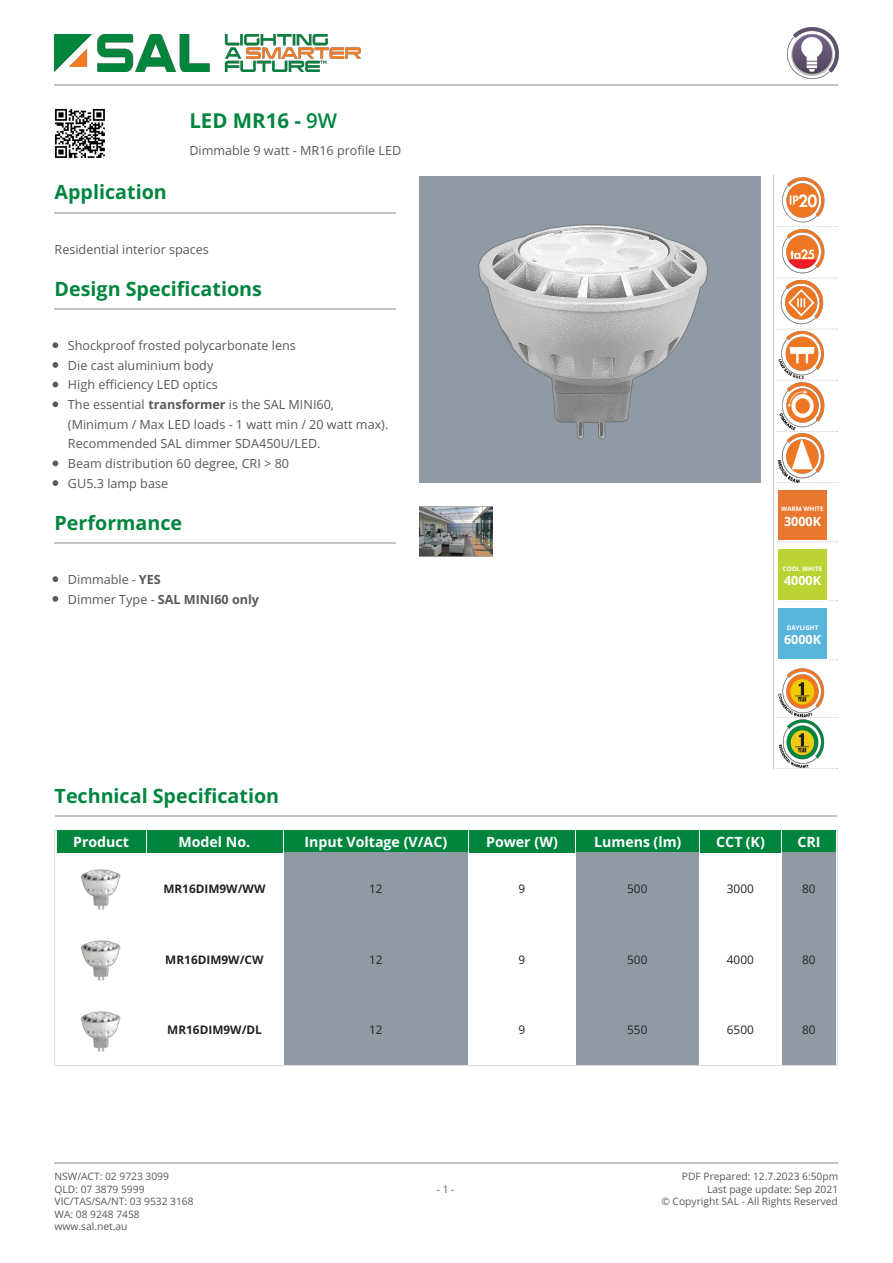
<style>
.page{position:relative;width:893px;height:1263px;background:#fff}
.page>*{position:absolute;margin:0;border:0;box-sizing:border-box;transform-origin:0 0}
.t1{font:700 20.55px "Open Sans";color:#00853f}
.t2{font:700 19.65px "Open Sans";color:#00853f}
.t3{font:700 14.25px "Open Sans";color:#fff}
.t4{font:12.6px/19.6px "Open Sans";color:#585858}
.t5{font:700 12.6px "Open Sans";color:#fff}
.t6{font:700 11.85px "Open Sans";color:#222}
.t7{font:11.85px "Open Sans";color:#222}
.t8{font:10.2px/12.6px "Open Sans";color:#585858}
.t9{font:700 6.3px "Open Sans";color:#fff}
.s1{font-weight:600}
.s2{font-weight:700}
</style>
<div class="page">
<img style="left:55px;top:108px;width:50px;height:50px">
<hr style="left:55px;top:212px;width:341px;height:2px;background:#c4c4c4">
<hr style="left:55px;top:308px;width:341px;height:2px;background:#c4c4c4">
<hr style="left:55px;top:542px;width:341px;height:2px;background:#c4c4c4">
<svg style="left:53px;top:342px;width:5px;height:6px"></svg>
<svg style="left:53px;top:362px;width:5px;height:6px"></svg>
<svg style="left:53px;top:382px;width:5px;height:5px"></svg>
<svg style="left:53px;top:402px;width:5px;height:5px"></svg>
<svg style="left:53px;top:461px;width:5px;height:5px"></svg>
<svg style="left:53px;top:480px;width:5px;height:6px"></svg>
<svg style="left:53px;top:576px;width:5px;height:6px"></svg>
<svg style="left:53px;top:596px;width:5px;height:6px"></svg>
<img style="left:419px;top:506px;width:74px;height:51px">
<img style="left:419px;top:176px;width:341px;height:306px">
<hr style="left:773px;top:176px;width:1px;height:593px;background:#c4c4c4">
<img style="left:777px;top:177px;width:49px;height:305px">
<svg style="left:777px;top:277px;width:61px;height:1px"></svg>
<svg style="left:777px;top:329px;width:61px;height:1px"></svg>
<svg style="left:777px;top:380px;width:61px;height:1px"></svg>
<svg style="left:777px;top:431px;width:61px;height:1px"></svg>
<svg style="left:777px;top:482px;width:61px;height:1px"></svg>
<div style="left:777px;top:489px;width:50px;height:52px;background:#e87830"></div>
<hr style="left:777px;top:489px;width:50px;height:1px;background:#fff">
<hr style="left:777px;top:489px;width:1px;height:52px;background:#fff">
<div style="left:777px;top:548px;width:50px;height:52px;background:#bcd334"></div>
<hr style="left:777px;top:548px;width:50px;height:1px;background:#fff">
<hr style="left:777px;top:548px;width:1px;height:52px;background:#fff">
<svg style="left:778px;top:660px;width:59px;height:1px"></svg>
<div style="left:777px;top:608px;width:50px;height:52px;background:#5ab5db"></div>
<hr style="left:777px;top:608px;width:50px;height:1px;background:#fff">
<hr style="left:777px;top:659px;width:50px;height:1px;background:#fff">
<hr style="left:777px;top:608px;width:1px;height:52px;background:#fff">
<img style="left:777px;top:668px;width:49px;height:100px">
<svg style="left:777px;top:768px;width:61px;height:1px"></svg>
<hr style="left:55px;top:830px;width:783px;height:1px;background:#ddd">
<hr style="left:55px;top:1065px;width:783px;height:1px;background:#ddd">
<hr style="left:55px;top:830px;width:1px;height:236px;background:#ddd">
<hr style="left:837px;top:830px;width:1px;height:236px;background:#ddd">
<hr style="left:55px;top:815px;width:781px;height:2px;background:#c4c4c4">
<div style="left:57px;top:830px;width:88px;height:23px;background:#00853f"></div>
<div style="left:147px;top:830px;width:135px;height:23px;background:#00853f"></div>
<div style="left:284px;top:830px;width:183px;height:23px;background:#00853f"></div>
<div style="left:469px;top:830px;width:105px;height:23px;background:#00853f"></div>
<div style="left:576px;top:830px;width:122px;height:23px;background:#00853f"></div>
<div style="left:700px;top:830px;width:80px;height:23px;background:#00853f"></div>
<div style="left:782px;top:830px;width:53px;height:23px;background:#00853f"></div>
<div style="left:284px;top:853px;width:183px;height:70px;background:#909aa4"></div>
<div style="left:576px;top:853px;width:122px;height:70px;background:#909aa4"></div>
<div style="left:782px;top:853px;width:53px;height:70px;background:#909aa4"></div>
<div style="left:284px;top:923px;width:183px;height:71px;background:#909aa4"></div>
<div style="left:576px;top:923px;width:122px;height:71px;background:#909aa4"></div>
<div style="left:782px;top:923px;width:53px;height:71px;background:#909aa4"></div>
<div style="left:284px;top:994px;width:183px;height:71px;background:#909aa4"></div>
<div style="left:576px;top:994px;width:122px;height:71px;background:#909aa4"></div>
<div style="left:782px;top:994px;width:53px;height:71px;background:#909aa4"></div>
<img style="left:81px;top:869px;width:40px;height:41px">
<img style="left:81px;top:940px;width:40px;height:41px">
<img style="left:81px;top:1011px;width:40px;height:41px">
<hr style="left:55px;top:84px;width:783px;height:2px;background:#c4c4c4">
<img style="left:55px;top:34px;width:305px;height:38px">
<img style="left:787px;top:28px;width:51px;height:50px">
<hr style="left:55px;top:1162px;width:783px;height:1px;background:#c4c4c4">
<h1 class="t1" style="left:189px;top:112px;width:149px">LED MR16 - <span class="s1">9W</span></h1>
<p class="t4" style="left:189px;top:142px;width:213px">Dimmable 9 watt - MR16 profile LED</p>
<h2 class="t2" style="left:55px;top:184px;width:114px">Application</h2>
<p class="t4" style="left:55px;top:241px;width:156px">Residential interior spaces</p>
<h2 class="t2" style="left:55px;top:281px;width:209px">Design Specifications</h2>
<p class="t4" style="left:68px;top:337px;width:322px">Shockproof frosted polycarbonate lens<br>Die cast aluminium body<br>High efficiency LED optics<br>The essential <span class="s2">transformer</span> is the SAL MINI60, (Minimum / Max LED loads - 1 watt min / 20 watt max).<br>Recommended SAL dimmer SDA450U/LED.<br>Beam distribution 60 degree, CRI &gt; 80<br>GU5.3 lamp base</p>
<h2 class="t2" style="left:55px;top:515px;width:129px">Performance</h2>
<p class="t4" style="left:68px;top:571px;width:193px">Dimmable - <span class="s2">YES<br></span>Dimmer Type - <span class="s2">SAL MINI60 only</span></p>
<p class="t9" style="left:781px;top:507px;width:44px">WARM WHITE</p>
<p class="t5" style="left:784px;top:516px;width:39px">3000K</p>
<p class="t9" style="left:782px;top:566px;width:41px">COOL WHITE</p>
<p class="t5" style="left:784px;top:575px;width:39px">4000K</p>
<p class="t9" style="left:786px;top:625px;width:33px">DAYLIGHT</p>
<p class="t5" style="left:784px;top:634px;width:39px">6000K</p>
<h2 class="t2" style="left:55px;top:788px;width:226px">Technical Specification</h2>
<p class="t3" style="left:73px;top:836px;width:57px">Product</p>
<p class="t3" style="left:178px;top:836px;width:73px">Model No.</p>
<p class="t3" style="left:304px;top:836px;width:144px">Input Voltage (V/AC)</p>
<p class="t3" style="left:486px;top:836px;width:73px">Power (W)</p>
<p class="t3" style="left:594px;top:836px;width:89px">Lumens (lm)</p>
<p class="t3" style="left:716px;top:836px;width:50px">CCT (K)</p>
<p class="t3" style="left:797px;top:836px;width:25px">CRI</p>
<p class="t6" style="left:163px;top:884px;width:104px">MR16DIM9W/WW</p>
<p class="t7" style="left:369px;top:884px;width:15px">12</p>
<p class="t7" style="left:518px;top:884px;width:8px">9</p>
<p class="t7" style="left:627px;top:884px;width:22px">500</p>
<p class="t7" style="left:726px;top:884px;width:28px">3000</p>
<p class="t7" style="left:802px;top:884px;width:15px">80</p>
<p class="t6" style="left:165px;top:955px;width:100px">MR16DIM9W/CW</p>
<p class="t7" style="left:369px;top:955px;width:15px">12</p>
<p class="t7" style="left:518px;top:955px;width:8px">9</p>
<p class="t7" style="left:627px;top:955px;width:22px">500</p>
<p class="t7" style="left:726px;top:955px;width:28px">4000</p>
<p class="t7" style="left:802px;top:955px;width:15px">80</p>
<p class="t6" style="left:167px;top:1025px;width:96px">MR16DIM9W/DL</p>
<p class="t7" style="left:369px;top:1025px;width:15px">12</p>
<p class="t7" style="left:518px;top:1025px;width:8px">9</p>
<p class="t7" style="left:627px;top:1025px;width:22px">550</p>
<p class="t7" style="left:726px;top:1025px;width:28px">6500</p>
<p class="t7" style="left:802px;top:1025px;width:15px">80</p>
<p class="t8" style="left:55px;top:1171px;width:141px">NSW/ACT: 02 9723 3099<br>QLD: 07 3879 5999<br>VIC/TAS/SA/NT: 03 9532 3168<br>WA: 08 9248 7458 www.sal.net.au</p>
<p class="t8" style="left:437px;top:1184px;width:19px">- 1 -</p>
<p class="t8" style="left:661px;top:1171px;width:178px;text-align:right">PDF Prepared: 12.7.2023 6:50pm<br>Last page update: Sep 2021<br>© Copyright SAL - All Rights Reserved</p>
</div>
